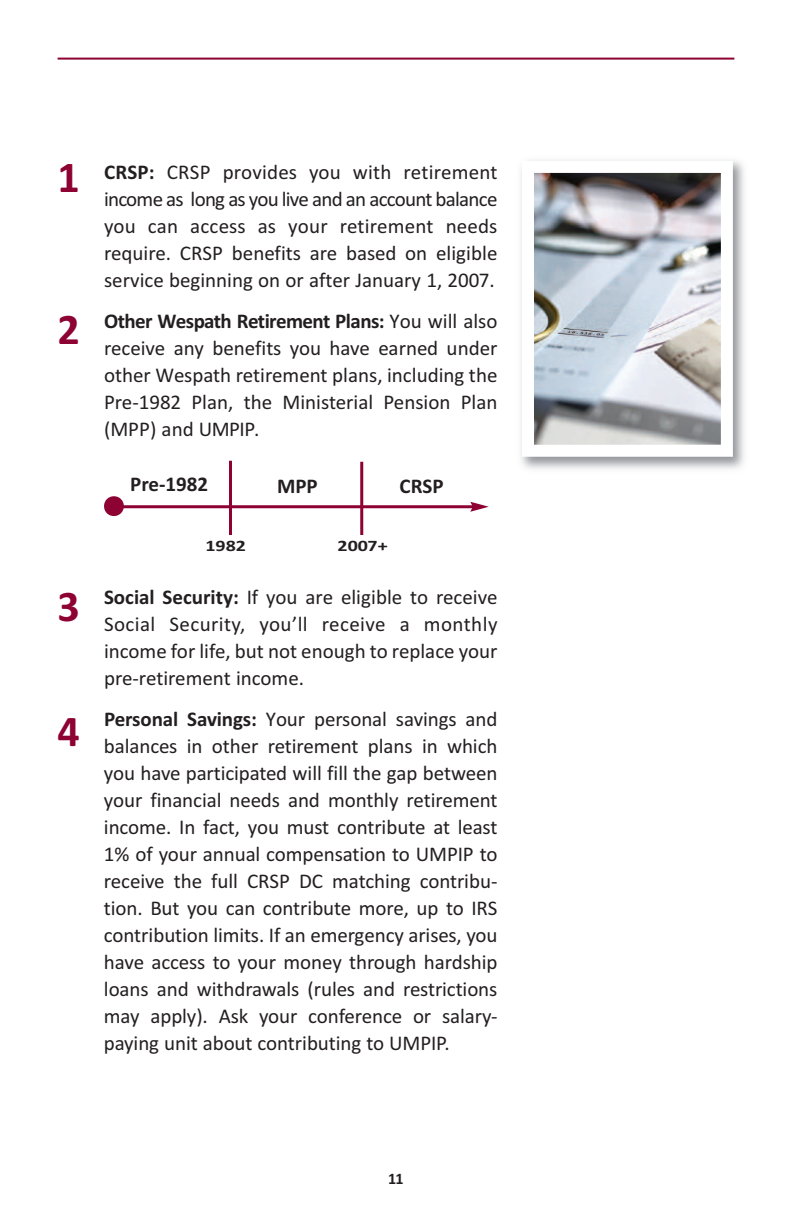
<style>
.page{position:relative;width:792px;height:1224px;background:#fff}
.page>*{position:absolute;margin:0;border:0;box-sizing:border-box;transform-origin:0 0}
.t1{font:64px "Calibri";color:#8d0233}
.t2{font:700 44px "Calibri";color:#8d0233}
.t3{font:21px/27px "Calibri";color:#231f20;text-align:justify}
.t4{font:700 21px "Calibri";color:#231f20}
.t5{font:700 16px "Calibri";letter-spacing:-.005em;color:#231f20;scale:1.25 1}
.t6{font:700 16px "Calibri";letter-spacing:-.005em;color:#231f20}
.s1{font-weight:700}
</style>
<div class="page">
<hr style="left:58px;top:58px;width:676px;height:2px;background:#8d0233">
<img style="left:521px;top:160px;width:223px;height:309px">
<img style="left:535px;top:174px;width:185px;height:270px">
<div style="left:522px;top:161px;width:211px;height:296px;border:12px solid #fff"></div>
<hr style="left:106px;top:505px;width:368px;height:3px;background:#8d0233">
<svg style="left:470px;top:502px;width:19px;height:10px"></svg>
<hr style="left:229px;top:461px;width:3px;height:74px;background:#8d0233">
<hr style="left:360px;top:462px;width:3px;height:73px;background:#8d0233">
<h2 class="t2" style="left:58px;top:151px;width:24px">1</h2>
<h2 class="t2" style="left:58px;top:303px;width:24px">2</h2>
<h2 class="t2" style="left:58px;top:580px;width:24px">3</h2>
<h2 class="t2" style="left:58px;top:705px;width:24px">4</h2>
<p class="t3" style="left:104px;top:158px;width:395px"><span class="s1">CRSP:</span> CRSP provides you with retirement income as long as you live and an account balance you can access as your retirement needs require. CRSP benefits are based on eligible service beginning on or after January 1, 2007.</p>
<p class="t3" style="left:104px;top:307px;width:395px"><span class="s1">Other Wespath Retirement Plans:</span> You will also receive any benefits you have earned under other Wespath retirement plans, including the Pre-1982 Plan, the Ministerial Pension Plan (MPP) and UMPIP.</p>
<p class="t4" style="left:130px;top:472px;width:79px">Pre-1982</p>
<h1 class="t1" style="left:98px;top:467px;width:33px">•</h1>
<p class="t4" style="left:277px;top:473px;width:42px">MPP</p>
<p class="t4" style="left:400px;top:473px;width:46px">CRSP</p>
<p class="t5" style="left:206px;top:536px;width:34px">1982</p>
<p class="t5" style="left:338px;top:536px;width:42px">2007+</p>
<p class="t3" style="left:104px;top:583px;width:395px"><span class="s1">Social Security:</span> If you are eligible to receive Social Security, you’ll receive a monthly income for life, but not enough to replace your pre-retirement income.</p>
<p class="t3" style="left:104px;top:706px;width:395px"><span class="s1">Personal Savings:</span> Your personal savings and balances in other retirement plans in which you have participated will fill the gap between your financial needs and monthly retirement income. In fact, you must contribute at least 1% of your annual compensation to UMPIP to receive the full CRSP DC matching contribu&shy;tion. But you can contribute more, up to IRS contribution limits. If an emergency arises, you have access to your money through hardship loans and withdrawals (rules and restrictions may apply). Ask your conference or salary&shy;paying unit about contributing to UMPIP.</p>
<p class="t6" style="left:388px;top:1169px;width:17px">11</p>
</div>
